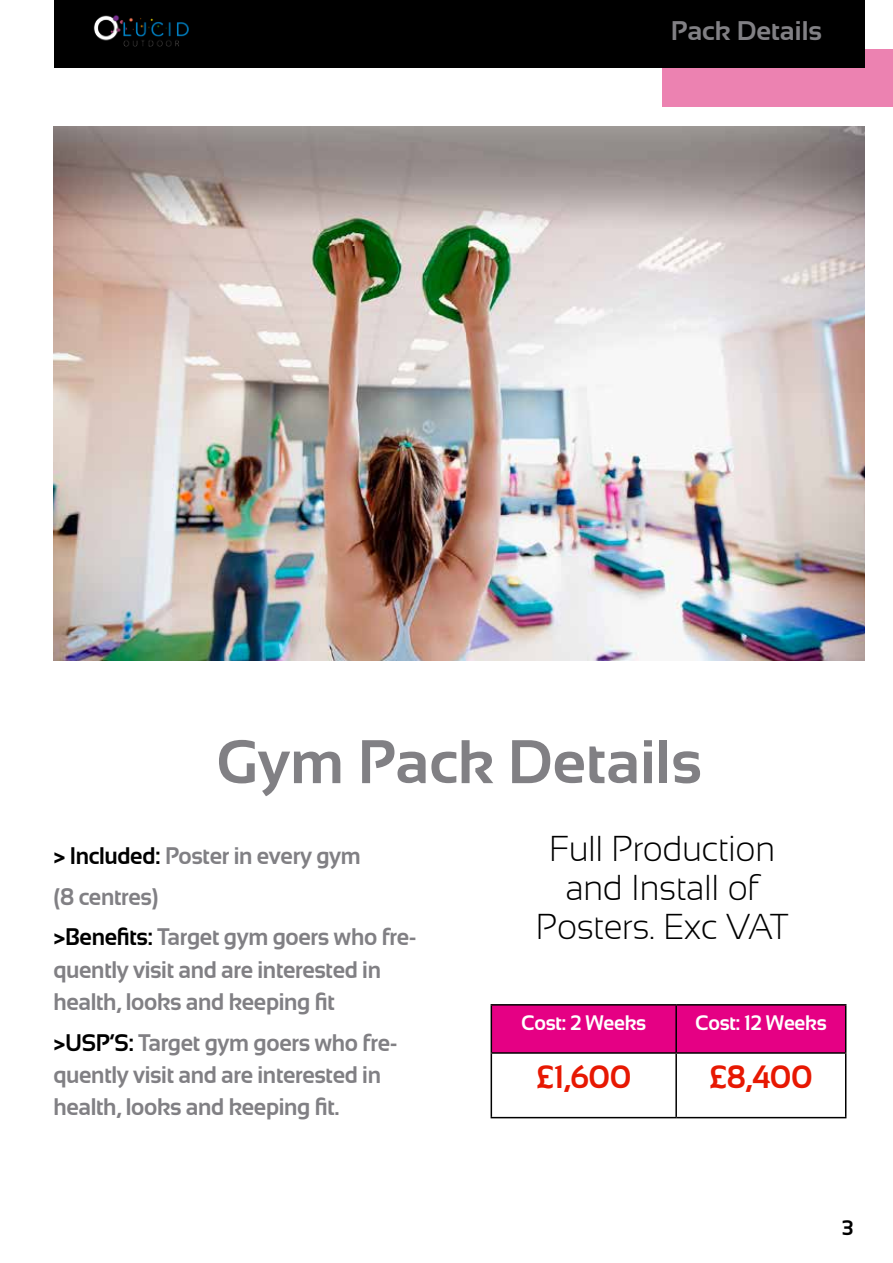
<style>
.page{position:relative;width:893px;height:1263px;background:#fff}
.page>*{position:absolute;margin:0;border:0;box-sizing:border-box;transform-origin:0 0}
.t1{font:700 61.5px "Sansation";color:#818084}
.t2{font:300 36px/39px "Sansation";letter-spacing:-.01em;color:#000;text-align:center;scale:.95 1}
.t3{font:700 32.25px "Sansation";letter-spacing:-.015em;color:#e71802;scale:.95 1}
.t4{font:700 27px "Sansation";color:#818084}
.t5{font:700 24px/32.2px "Sansation";letter-spacing:-.015em;color:#818084;scale:.95 1}
.t6{font:700 21px "Sansation";letter-spacing:-.015em;color:#fff;scale:.95 1}
.t7{font:700 21px "Sansation";color:#000}
.s1{color:#000}
</style>
<div class="page">
<img style="left:53px;top:127px;width:811px;height:534px">
<div style="left:662px;top:49px;width:231px;height:57px;background:#ec82b1"></div>
<div style="left:54px;top:0;width:810px;height:68px;background:#000"></div>
<img style="left:93px;top:15px;width:96px;height:32px">
<div style="left:492px;top:1005px;width:353px;height:47px;background:#e50084"></div>
<hr style="left:491px;top:1004px;width:185px;height:1px;background:#000">
<hr style="left:491px;top:1005px;width:1px;height:47px;background:#000">
<hr style="left:676px;top:1004px;width:170px;height:1px;background:#000">
<hr style="left:675px;top:1005px;width:2px;height:47px;background:#000">
<hr style="left:845px;top:1005px;width:1px;height:47px;background:#000">
<hr style="left:491px;top:1052px;width:185px;height:2px;background:#000">
<hr style="left:491px;top:1054px;width:1px;height:63px;background:#000">
<hr style="left:676px;top:1052px;width:170px;height:2px;background:#000">
<hr style="left:675px;top:1054px;width:2px;height:63px;background:#000">
<hr style="left:845px;top:1054px;width:1px;height:63px;background:#000">
<hr style="left:491px;top:1117px;width:185px;height:1px;background:#000">
<hr style="left:676px;top:1117px;width:170px;height:1px;background:#000">
<p class="t4" style="left:671px;top:15px;width:153px">Pack Details</p>
<h1 class="t1" style="left:216px;top:727px;width:487px">Gym Pack Details</h1>
<p class="t5" style="left:53px;top:835px;width:384px;line-height:40.8px"><span class="s1">&gt; Included:</span> Poster in every gym<br>(8 centres)<br><span class="s1">&gt;Benefits:</span> Target gym goers who fre-</p>
<p class="t5" style="left:53px;top:953px;width:346px">quently visit and are interested in health, looks and keeping fit</p>
<p class="t5" style="left:53px;top:1026px;width:364px"><span class="s1">&gt;USP’S:</span> Target gym goers who fre&shy;quently visit and are interested in health, looks and keeping fit.</p>
<h2 class="t2" style="left:536px;top:829px;width:267px">Full Production and Install of<br>Posters. Exc VAT</h2>
<p class="t6" style="left:521px;top:1011px;width:133px">Cost: 2 Weeks</p>
<p class="t6" style="left:695px;top:1011px;width:140px">Cost: 12 Weeks</p>
<h3 class="t3" style="left:536px;top:1059px;width:102px">£1,600</h3>
<h3 class="t3" style="left:709px;top:1059px;width:111px">£8,400</h3>
<p class="t7" style="left:842px;top:1216px;width:13px">3</p>
</div>
